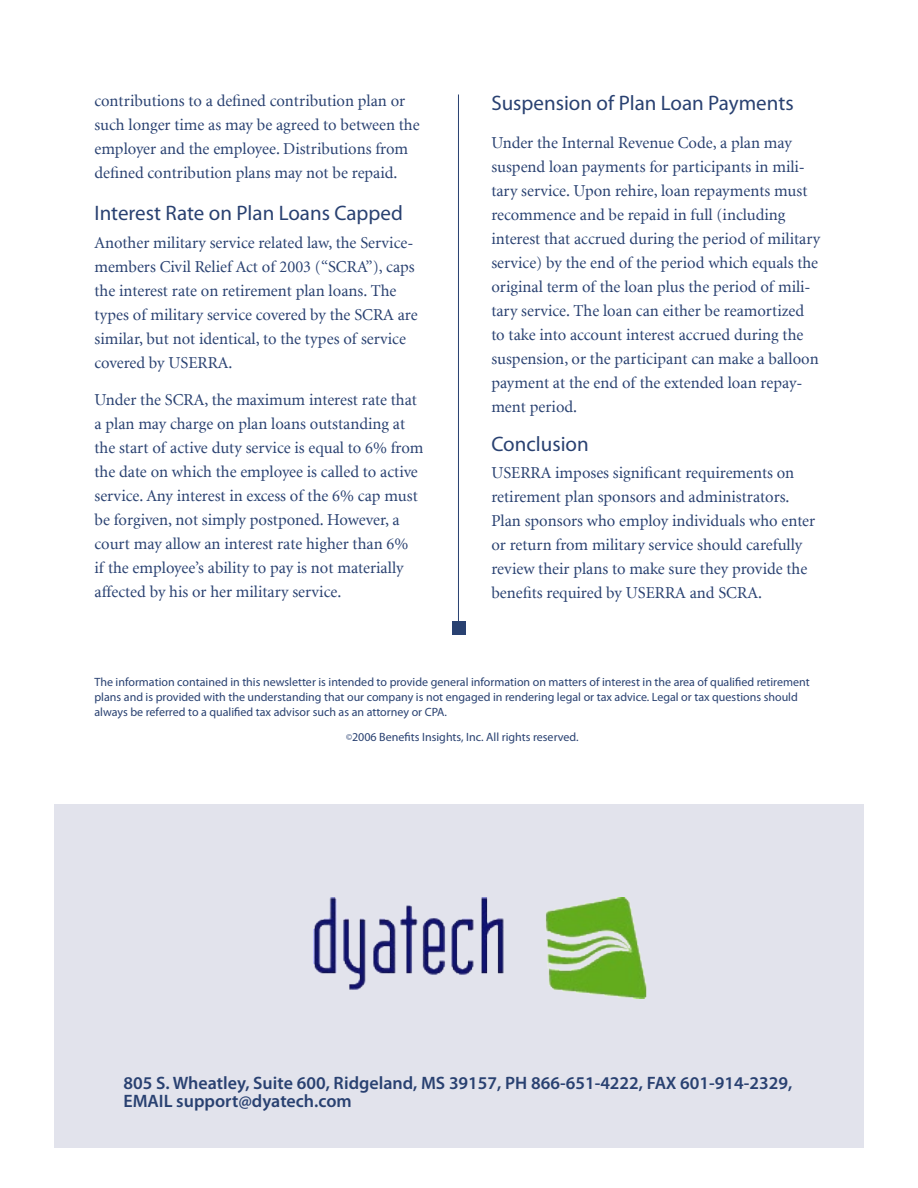
<style>
.page{position:relative;width:918px;height:1188px;background:#fff}
.page>*{position:absolute;margin:0;border:0;box-sizing:border-box;transform-origin:0 0}
.t1{font:21px "Myriad Pro";color:#294171}
.t2{font:600 18px/18px "Myriad Pro";color:#294171}
.t3{font:16.5px/24px "Minion";color:#294171}
.t4{font:12px/15px "Myriad Pro";color:#294171}
.s1{font-size:9px}
</style>
<div class="page">
<hr style="left:458px;top:95px;width:1px;height:537px;background:#294171">
<div style="left:452px;top:622px;width:13px;height:13px;background:#294171"></div>
<div style="left:54px;top:804px;width:810px;height:344px;background:#e2e3ec"></div>
<img style="left:314px;top:897px;width:333px;height:102px">
<p class="t3" style="left:94px;top:90px;width:327px">contributions to a defined contribution plan or such longer time as may be agreed to between the employer and the employee. Distributions from defined contribution plans may not be repaid.</p>
<p class="t1" style="left:94px;top:202px;width:310px">Interest Rate on Plan Loans Capped</p>
<p class="t3" style="left:94px;top:231px;width:325px">Another military service related law, the Service&shy;members Civil Relief Act of 2003 (“SCRA”), caps the interest rate on retirement plan loans. The types of military service covered by the SCRA are similar, but not identical, to the types of service covered by USERRA.</p>
<p class="t3" style="left:94px;top:389px;width:331px">Under the SCRA, the maximum interest rate that a plan may charge on plan loans outstanding at the start of active duty service is equal to 6% from the date on which the employee is called to active service. Any interest in excess of the 6% cap must be forgiven, not simply postponed. However, a court may allow an interest rate higher than 6%<br>if the employee’s ability to pay is not materially affected by his or her military service.</p>
<p class="t1" style="left:491px;top:92px;width:304px">Suspension of Plan Loan Payments</p>
<p class="t3" style="left:491px;top:131px;width:330px">Under the Internal Revenue Code, a plan may suspend loan payments for participants in mili&shy;tary service. Upon rehire, loan repayments must recommence and be repaid in full (including interest that accrued during the period of military service) by the end of the period which equals the original term of the loan plus the period of mili&shy;tary service. The loan can either be reamortized to take into account interest accrued during the suspension, or the participant can make a balloon payment at the end of the extended loan repay&shy;ment period.</p>
<p class="t1" style="left:491px;top:432px;width:99px">Conclusion</p>
<p class="t3" style="left:491px;top:461px;width:325px">USERRA imposes significant requirements on retirement plan sponsors and administrators.<br>Plan sponsors who employ individuals who enter or return from military service should carefully review their plans to make sure they provide the benefits required by USERRA and SCRA.</p>
<p class="t4" style="left:94px;top:674px;width:717px">The information contained in this newsletter is intended to provide general information on matters of interest in the area of qualified retirement plans and is provided with the understanding that our company is not engaged in rendering legal or tax advice. Legal or tax questions should always be referred to a qualified tax advisor such as an attorney or CPA.</p>
<p class="t4" style="left:346px;top:730px;width:234px"><span class="s1">©</span>2006 Benefits Insights, Inc. All rights reserved.</p>
<p class="t2" style="left:123px;top:1074px;width:670px">805 S. Wheatley, Suite 600, Ridgeland, MS 39157, PH 866-651-4222, FAX 601-914-2329,<br>EMAIL support@dyatech.com</p>
</div>
